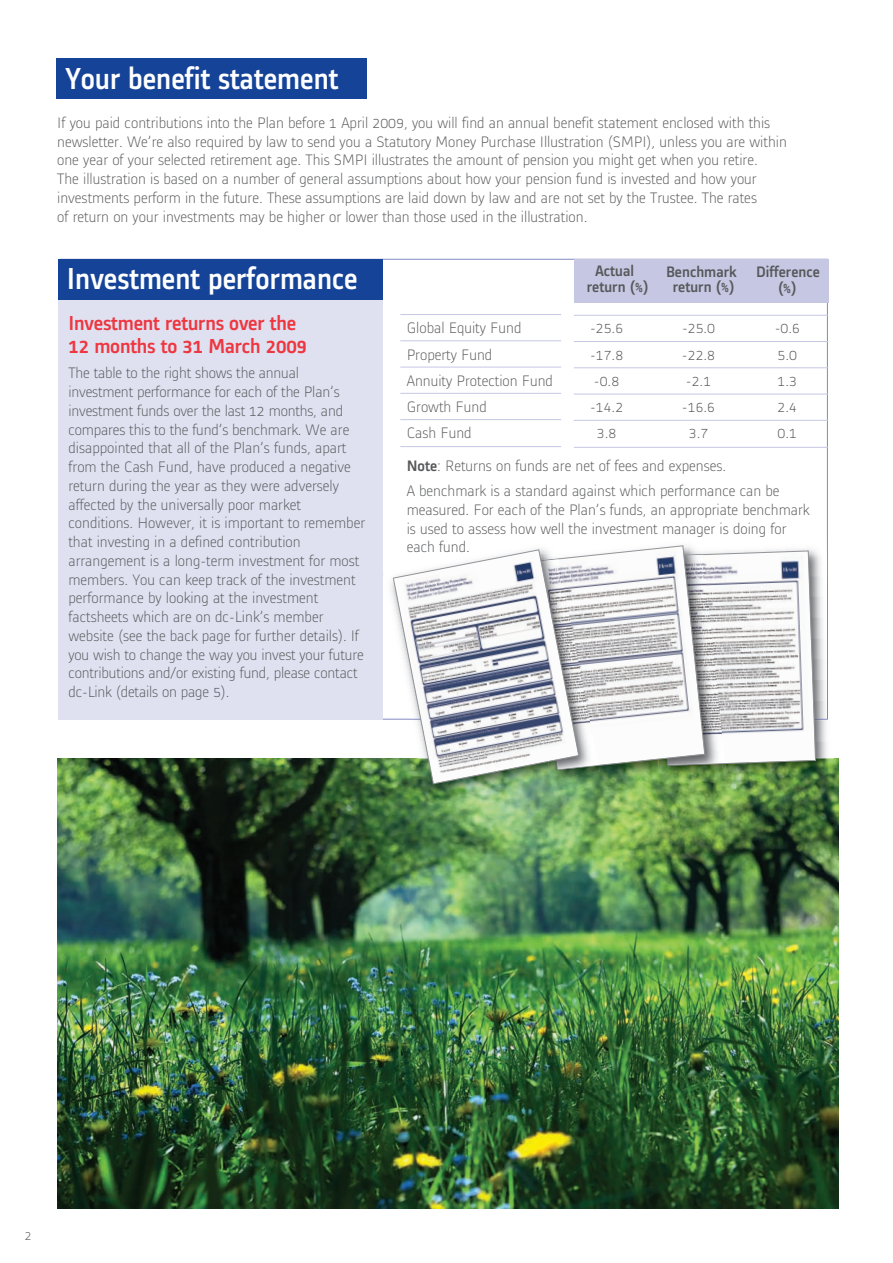
<style>
.page{position:relative;width:893px;height:1263px;background:#fff}
.page>*{position:absolute;margin:0;border:0;box-sizing:border-box;transform-origin:0 0}
.t1{font:500 31.5px "Alstom";color:#fff;scale:.95 1}
.t2{font:500 21px/23.2px "Alstom";letter-spacing:-.01em;color:#ee3640}
.t3{font:300 15.75px/18.8px "Alstom";color:#57585a}
.t4{font:500 15.75px/15.5px "Alstom";color:#57585a}
.t5{font:300 13.5px "Alstom";color:#57585a}
.s1{font-weight:500}
</style>
<div class="page">
<img style="left:56px;top:58px;width:783px;height:1151px">
<h1 class="t1" style="left:65px;top:56px;width:289px">Your benefit statement</h1>
<p class="t3" style="left:57px;top:112px;width:731px">If you paid contributions into the Plan before 1 April 2009, you will find an annual benefit statement enclosed with this newsletter. We’re also required by law to send you a Statutory Money Purchase Illustration (SMPI), unless you are within one year of your selected retirement age. This SMPI illustrates the amount of pension you might get when you retire.<br>The illustration is based on a number of general assumptions about how your pension fund is invested and how your investments perform in the future. These assumptions are laid down by law and are not set by the Trustee. The rates<br>of return on your investments may be higher or lower than those used in the illustration.</p>
<h1 class="t1" style="left:67px;top:257px;width:308px">Investment performance</h1>
<h2 class="t2" style="left:68px;top:310px;width:240px">Investment returns over the<br>12 months to 31 March 2009</h2>
<p class="t3" style="left:68px;top:362px;width:298px">The table to the right shows the annual investment performance for each of the Plan’s investment funds over the last 12 months, and compares this to the fund’s benchmark. We are disappointed that all of the Plan’s funds, apart from the Cash Fund, have produced a negative return during the year as they were adversely affected by the universally poor market conditions. However, it is important to remember that investing in a defined contribution arrangement is a long-term investment for most members. You can keep track of the investment performance by looking at the investment factsheets which are on dc-Link’s member website (see the back page for further details). If you wish to change the way you invest your future contributions and/or existing fund, please contact dc-Link (details on page 5).</p>
<p class="t4" style="left:596px;top:262px;width:40px">Actual</p>
<p class="t4" style="left:587px;top:278px;width:63px">return (%)</p>
<p class="t4" style="left:673px;top:262px;width:148px;text-indent:-7px">Benchmark Difference return (%)</p>
<p class="t4" style="left:778px;top:278px;width:20px">(%)</p>
<p class="t3" style="left:407px;top:317px;width:116px">Global Equity Fund</p>
<p class="t3" style="left:590px;top:317px;width:35px">-25.6</p>
<p class="t3" style="left:682px;top:317px;width:35px">-25.0</p>
<p class="t3" style="left:775px;top:317px;width:27px">-0.6</p>
<p class="t3" style="left:407px;top:343px;width:87px">Property Fund</p>
<p class="t3" style="left:590px;top:343px;width:35px">-17.8</p>
<p class="t3" style="left:682px;top:343px;width:35px">-22.8</p>
<p class="t3" style="left:777px;top:343px;width:21px">5.0</p>
<p class="t3" style="left:407px;top:370px;width:148px">Annuity Protection Fund</p>
<p class="t3" style="left:594px;top:370px;width:27px">-0.8</p>
<p class="t3" style="left:686px;top:370px;width:27px">-2.1</p>
<p class="t3" style="left:777px;top:370px;width:21px">1.3</p>
<p class="t3" style="left:407px;top:396px;width:82px">Growth Fund</p>
<p class="t3" style="left:590px;top:396px;width:35px">-14.2</p>
<p class="t3" style="left:682px;top:396px;width:35px">-16.6</p>
<p class="t3" style="left:777px;top:396px;width:21px">2.4</p>
<p class="t3" style="left:407px;top:422px;width:66px">Cash Fund</p>
<p class="t3" style="left:597px;top:422px;width:21px">3.8</p>
<p class="t3" style="left:689px;top:422px;width:21px">3.7</p>
<p class="t3" style="left:777px;top:422px;width:21px">0.1</p>
<p class="t3" style="left:407px;top:452px;width:374px;line-height:25px"><span class="s1">Note</span>: Returns on funds are net of fees and expenses.<br>A benchmark is a standard against which performance can be</p>
<p class="t3" style="left:407px;top:499px;width:404px">measured. For each of the Plan’s funds, an appropriate benchmark is used to assess how well the investment manager is doing for each fund.</p>
<p class="t5" style="left:25px;top:1226px;width:8px">2</p>
</div>
